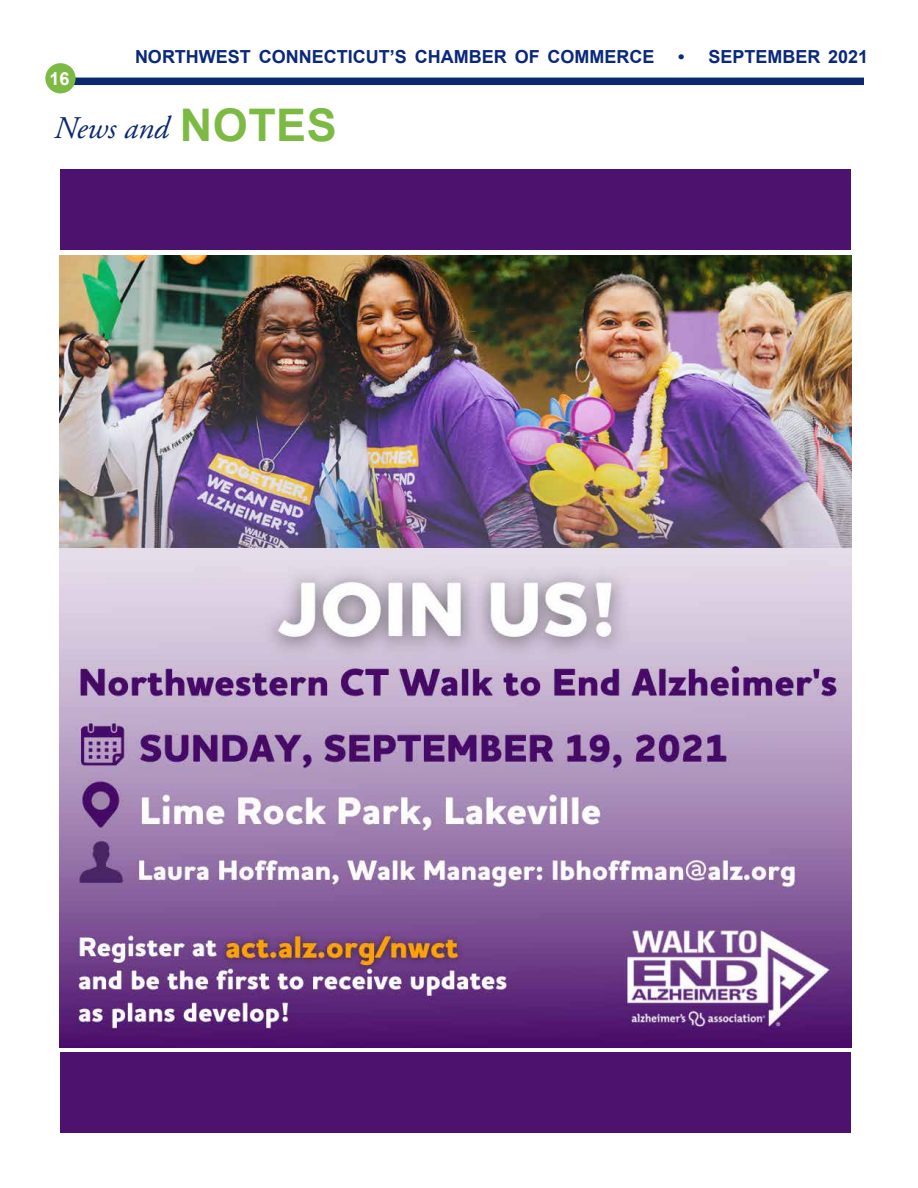
<style>
.page{position:relative;width:918px;height:1188px;background:#fff}
.page>*{position:absolute;margin:0;border:0;box-sizing:border-box;transform-origin:0 0}
.t1{font:italic 31.5px "Adobe Garamond Pro";color:#0a2971}
.t2{font:700 18px "Arial";color:#0a297a}
.t3{font:700 18px "Arial";color:#fff}
.s1{font-family:"Arial";font-weight:700;font-style:normal;font-size:45px;color:#7dba44}
</style>
<div class="page">
<div style="left:66px;top:78px;width:798px;height:7px;background:#0a2971"></div>
<div style="left:45px;top:63px;width:31px;height:30px;background:#7dba44;border-radius:50%"></div>
<img style="left:59px;top:255px;width:792px;height:792px">
<div style="left:60px;top:1053px;width:791px;height:80px;background:#4d126d"></div>
<div style="left:60px;top:170px;width:791px;height:80px;background:#4d126d"></div>
<p class="t2" style="left:135px;top:45px;width:521px">NORTHWEST CONNECTICUT’S CHAMBER OF COMMERCE</p>
<p class="t2" style="left:678px;top:45px;width:191px">• SEPTEMBER 2021</p>
<p class="t3" style="left:50px;top:67px;width:22px">16</p>
<h1 class="t1" style="left:54px;top:109px;width:284px">News and <span class="s1">NOTES</span></h1>
</div>
